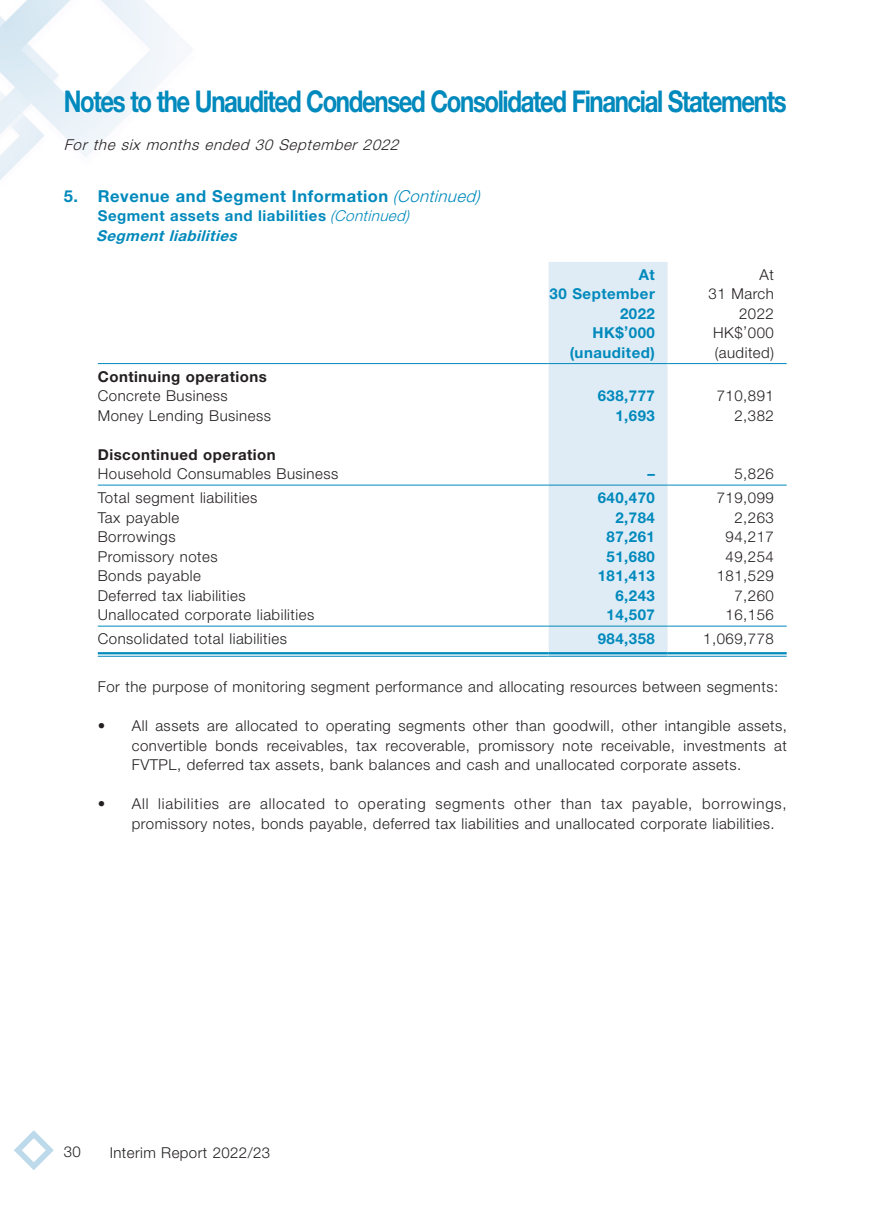
<style>
.page{position:relative;width:893px;height:1212px;background:#fff}
.page>*{position:absolute;margin:0;border:0;box-sizing:border-box;transform-origin:0 0}
.t1{font:700 30px "Helvetica Neue LT Std";letter-spacing:-.055em;color:#0089bc;scale:.8 1}
.Heading_1{font:700 16.5px "Helvetica Neue LT Std";letter-spacing:.035em;color:#0089bc}
.Body_Text{font:300 15px/19.5px "Helvetica Neue LT Std";letter-spacing:.035em;color:#231f20;text-align:justify}
.Body_Text-2{font:700 15px "Helvetica Neue LT Std";letter-spacing:.035em;color:#0089bc}
.Body_Text-3{font:700 15px "Helvetica Neue LT Std";letter-spacing:.035em;color:#231f20}
.Heading_2{font:700 15px "Helvetica Neue LT Std";letter-spacing:.035em;color:#0089bc}
.t2{font:italic 300 15px "Helvetica Neue LT Std";color:#231f20}
.Heading_3{font:italic 700 15px "Helvetica Neue LT Std";color:#0089bc}
.s1{font-weight:300;font-style:italic}
</style>
<div class="page">
<img style="left:0;top:0;width:787px;height:657px">
<svg style="left:14px;top:1130px;width:40px;height:40px"></svg>
<div style="left:549px;top:262px;width:119px;height:394px;background:#dfecf5"></div>
<hr style="left:98px;top:363px;width:451px;height:1px;background:#0089bc">
<hr style="left:549px;top:363px;width:119px;height:1px;background:#0089bc">
<hr style="left:668px;top:363px;width:119px;height:1px;background:#0089bc">
<hr style="left:98px;top:485px;width:451px;height:1px;background:#0089bc">
<hr style="left:549px;top:485px;width:119px;height:1px;background:#0089bc">
<hr style="left:668px;top:485px;width:119px;height:1px;background:#0089bc">
<hr style="left:98px;top:626px;width:451px;height:1px;background:#0089bc">
<hr style="left:549px;top:626px;width:119px;height:1px;background:#0089bc">
<hr style="left:668px;top:626px;width:119px;height:1px;background:#0089bc">
<hr style="left:98px;top:652px;width:451px;height:2px;background:#0089bc">
<hr style="left:98px;top:656px;width:451px;height:1px;background:#0089bc">
<hr style="left:549px;top:652px;width:119px;height:2px;background:#0089bc">
<hr style="left:549px;top:656px;width:119px;height:1px;background:#0089bc">
<hr style="left:668px;top:652px;width:119px;height:2px;background:#0089bc">
<hr style="left:668px;top:656px;width:119px;height:1px;background:#0089bc">
<h1 class="t1" style="left:64px;top:83px;width:905px">Notes to the Unaudited Condensed Consolidated Financial Statements</h1>
<p class="t2" style="left:64px;top:135px;width:341px">For the six months ended 30 September 2022</p>
<p class="Heading_1" style="left:64px;top:186px;width:418px">5. Revenue and Segment Information <span class="s1">(Continued)</span></p>
<p class="Heading_2" style="left:98px;top:206px;width:313px">Segment assets and liabilities <span class="s1">(Continued)</span></p>
<p class="Heading_3" style="left:96px;top:226px;width:147px">Segmentliabilities</p>
<p class="Body_Text-2" style="left:639px;top:265px;width:18px">At</p>
<p class="Body_Text-2" style="left:550px;top:284px;width:107px">30 September</p>
<p class="Body_Text" style="left:759px;top:264px;width:16px">At</p>
<p class="Body_Text" style="left:709px;top:284px;width:67px">31 March</p>
<p class="Body_Text-2" style="left:620px;top:304px;width:36px">2022</p>
<p class="Body_Text" style="left:739px;top:303px;width:36px">2022</p>
<p class="Body_Text-2" style="left:592px;top:323px;width:64px">HK$’000</p>
<p class="Body_Text" style="left:713px;top:323px;width:62px">HK$’000</p>
<p class="Body_Text-2" style="left:570px;top:343px;width:87px">(unaudited)</p>
<p class="Body_Text" style="left:715px;top:342px;width:61px">(audited)</p>
<p class="Body_Text-3" style="left:98px;top:367px;width:171px">Continuing operations</p>
<p class="Body_Text" style="left:98px;top:386px;width:132px">Concrete Business</p>
<p class="Body_Text-2" style="left:598px;top:386px;width:59px">638,777</p>
<p class="Body_Text" style="left:717px;top:386px;width:59px">710,891</p>
<p class="Body_Text" style="left:98px;top:405px;width:175px">Money Lending Business</p>
<p class="Body_Text-2" style="left:615px;top:406px;width:41px">1,693</p>
<p class="Body_Text" style="left:734px;top:405px;width:41px">2,382</p>
<p class="Body_Text-3" style="left:98px;top:445px;width:180px">Discontinued operation</p>
<p class="Body_Text" style="left:98px;top:464px;width:242px">Household Consumables Business</p>
<p class="Body_Text-2" style="left:647px;top:464px;width:9px">–</p>
<p class="Body_Text" style="left:734px;top:464px;width:41px">5,826</p>
<p class="Body_Text" style="left:98px;top:488px;width:161px">Total segment liabilities</p>
<p class="Body_Text-2" style="left:598px;top:488px;width:59px">640,470</p>
<p class="Body_Text" style="left:717px;top:488px;width:59px">719,099</p>
<p class="Body_Text" style="left:98px;top:507px;width:83px">Tax payable</p>
<p class="Body_Text-2" style="left:615px;top:508px;width:41px">2,784</p>
<p class="Body_Text" style="left:734px;top:507px;width:41px">2,263</p>
<p class="Body_Text" style="left:98px;top:527px;width:79px">Borrowings</p>
<p class="Body_Text-2" style="left:606px;top:527px;width:50px">87,261</p>
<p class="Body_Text" style="left:726px;top:527px;width:50px">94,217</p>
<p class="Body_Text" style="left:98px;top:546px;width:121px">Promissory notes</p>
<p class="Body_Text-2" style="left:606px;top:547px;width:50px">51,680</p>
<p class="Body_Text" style="left:726px;top:546px;width:50px">49,254</p>
<p class="Body_Text" style="left:98px;top:566px;width:105px">Bonds payable</p>
<p class="Body_Text-2" style="left:598px;top:566px;width:59px">181,413</p>
<p class="Body_Text" style="left:717px;top:566px;width:59px">181,529</p>
<p class="Body_Text" style="left:98px;top:585px;width:149px">Deferred tax liabilities</p>
<p class="Body_Text-2" style="left:615px;top:586px;width:41px">6,243</p>
<p class="Body_Text" style="left:734px;top:585px;width:41px">7,260</p>
<p class="Body_Text" style="left:98px;top:605px;width:218px">Unallocated corporate liabilities</p>
<p class="Body_Text-2" style="left:606px;top:605px;width:50px">14,507</p>
<p class="Body_Text" style="left:726px;top:605px;width:50px">16,156</p>
<p class="Body_Text" style="left:98px;top:629px;width:191px">Consolidated total liabilities</p>
<p class="Body_Text-2" style="left:598px;top:629px;width:59px">984,358</p>
<p class="Body_Text" style="left:703px;top:629px;width:72px">1,069,778</p>
<p class="Body_Text" style="left:98px;top:677px;width:682px">For the purpose of monitoring segment performance and allocating resources between segments:</p>
<p class="Body_Text" style="left:132px;top:716px;width:657px;text-indent:-34px">• All assets are allocated to operating segments other than goodwill, other intangible assets, convertible bonds receivables, tax recoverable, promissory note receivable, investments at FVTPL, deferred tax assets, bank balances and cash and unallocated corporate assets.</p>
<p class="Body_Text" style="left:132px;top:794px;width:656px;text-indent:-34px">• All liabilities are allocated to operating segments other than tax payable, borrowings, promissory notes, bonds payable, deferred tax liabilities and unallocated corporate liabilities.</p>
<p class="Body_Text" style="left:64px;top:1141px;width:19px">30</p>
<p class="Body_Text" style="left:110px;top:1142px;width:162px">Interim Report 2022/23</p>
</div>
